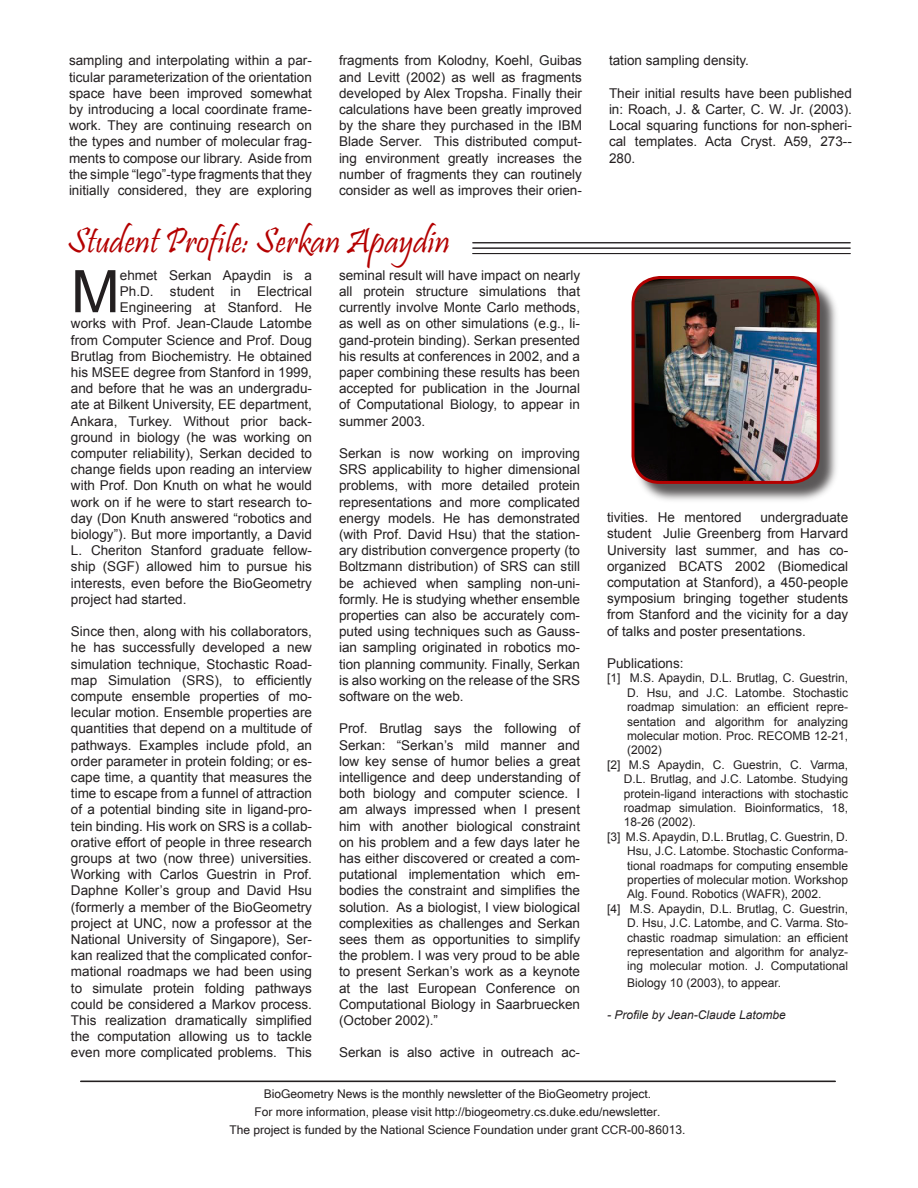
<style>
.page{position:relative;width:918px;height:1188px;background:#fff}
.page>*{position:absolute;margin:0;border:0;box-sizing:border-box;transform-origin:0 0}
.t1{font:58.8px "Arial";color:#231f20}
.t2{font:36px "Pristina";color:#b40000}
.t3{font:13.5px/16.2px "Arial";color:#231f20;text-align:justify}
.t4{font:12px "Arial";color:#231f20}
.t5{font:12px/18px "Microsoft Sans Serif";color:#231f20;text-align:center}
.t6{font:italic 12px "Arial";color:#231f20}
</style>
<div class="page">
<hr style="left:81px;top:1081px;width:754px;height:1px;background:#231f20">
<div style="left:632px;top:277px;width:208px;height:227px;background:#231f20;opacity:.75"></div>
<img style="left:631px;top:276px;width:190px;height:206px">
<hr style="left:473px;top:242px;width:378px;height:1px;background:#231f20">
<hr style="left:473px;top:248px;width:378px;height:1px;background:#231f20">
<hr style="left:473px;top:253px;width:378px;height:1px;background:#231f20">
<p class="t3" style="left:69px;top:53px;width:244px">sampling and interpolating within a par&shy;ticular parameterization of the orientation space have been improved somewhat by introducing a local coordinate frame&shy;work. They are continuing research on the types and number of molecular frag&shy;ments to compose our library. Aside from the simple “lego”-type fragments that they initially considered, they are exploring</p>
<p class="t3" style="left:339px;top:53px;width:245px">fragments from Kolodny, Koehl, Guibas and Levitt (2002) as well as fragments developed by Alex Tropsha. Finally their calculations have been greatly improved by the share they purchased in the IBM Blade Server. This distributed comput&shy;ing environment greatly increases the number of fragments they can routinely consider as well as improves their orien-</p>
<p class="t3" style="left:609px;top:53px;width:142px">tation sampling density.</p>
<p class="t3" style="left:609px;top:85px;width:244px">Their initial results have been published in: Roach, J. &amp; Carter, C. W. Jr. (2003).<br>Local squaring functions for non-spheri&shy;cal templates. Acta Cryst. A59, 273-- 280.</p>
<h2 class="t2" style="left:68px;top:221px;width:384px">Student Profile: Serkan Apaydin</h2>
<h1 class="t1" style="left:71px;top:253px;width:50px">M</h1>
<p class="t3" style="left:120px;top:267px;width:194px">ehmet Serkan Apaydin is a</p>
<p class="t3" style="left:339px;top:267px;width:243px">seminal result will have impact on nearly all protein structure simulations that currently involve Monte Carlo methods, as well as on other simulations (e.g., li&shy;gand-protein binding). Serkan presented his results at conferences in 2002, and a paper combining these results has been accepted for publication in the Journal of Computational Biology, to appear in summer 2003.</p>
<p class="t3" style="left:339px;top:445px;width:243px">Serkan is now working on improving SRS applicability to higher dimensional problems, with more detailed protein representations and more complicated energy models. He has demonstrated (with Prof. David Hsu) that the station&shy;ary distribution convergence property (to Boltzmann distribution) of SRS can still be achieved when sampling non-uni&shy;formly. He is studying whether ensemble properties can also be accurately com&shy;puted using techniques such as Gauss&shy;ian sampling originated in robotics mo&shy;tion planning community. Finally, Serkan is also working on the release of the SRS software on the web.</p>
<p class="t3" style="left:339px;top:721px;width:243px">Prof. Brutlag says the following of Serkan: “Serkan’s mild manner and low key sense of humor belies a great intelligence and deep understanding of both biology and computer science. I am always impressed when I present him with another biological constraint on his problem and a few days later he has either discovered or created a com&shy;putational implementation which em&shy;bodies the constraint and simplifies the solution. As a biologist, I view biological complexities as challenges and Serkan sees them as opportunities to simplify the problem. I was very proud to be able to present Serkan’s work as a keynote at the last European Conference on Computational Biology in Saarbruecken (October 2002).”</p>
<p class="t3" style="left:339px;top:1045px;width:243px">Serkan is also active in outreach ac-</p>
<p class="t3" style="left:120px;top:283px;width:194px">Ph.D. student in Electrical</p>
<p class="t3" style="left:120px;top:300px;width:194px">Engineering at Stanford. He</p>
<p class="t3" style="left:71px;top:316px;width:243px">works with Prof. Jean-Claude Latombe</p>
<p class="t3" style="left:71px;top:332px;width:243px">from Computer Science and Prof. Doug</p>
<p class="t3" style="left:71px;top:348px;width:243px">Brutlag from Biochemistry. He obtained</p>
<p class="t3" style="left:71px;top:364px;width:243px">his MSEE degree from Stanford in 1999,</p>
<p class="t3" style="left:71px;top:381px;width:243px">and before that he was an undergradu-</p>
<p class="t3" style="left:71px;top:397px;width:243px">ate at Bilkent University, EE department,</p>
<p class="t3" style="left:71px;top:413px;width:243px">Ankara, Turkey. Without prior back-</p>
<p class="t3" style="left:71px;top:429px;width:243px">ground in biology (he was working on</p>
<p class="t3" style="left:71px;top:445px;width:243px">computer reliability), Serkan decided to</p>
<p class="t3" style="left:71px;top:462px;width:243px">change fields upon reading an interview</p>
<p class="t3" style="left:71px;top:478px;width:243px">with Prof. Don Knuth on what he would</p>
<p class="t3" style="left:71px;top:494px;width:243px">work on if he were to start research to-</p>
<p class="t3" style="left:71px;top:510px;width:243px">day (Don Knuth answered “robotics and</p>
<p class="t3" style="left:71px;top:526px;width:243px">biology”). But more importantly, a David</p>
<p class="t3" style="left:71px;top:543px;width:243px">L. Cheriton Stanford graduate fellow-</p>
<p class="t3" style="left:71px;top:559px;width:243px">ship (SGF) allowed him to pursue his</p>
<p class="t3" style="left:71px;top:575px;width:243px">interests, even before the BioGeometry</p>
<p class="t3" style="left:71px;top:591px;width:117px">project had started.</p>
<p class="t3" style="left:71px;top:624px;width:243px">Since then, along with his collaborators, he has successfully developed a new simulation technique, Stochastic Road&shy;map Simulation (SRS), to efficiently compute ensemble properties of mo&shy;lecular motion. Ensemble properties are quantities that depend on a multitude of pathways. Examples include pfold, an order parameter in protein folding; or es&shy;cape time, a quantity that measures the time to escape from a funnel of attraction of a potential binding site in ligand-pro&shy;tein binding. His work on SRS is a collab&shy;orative effort of people in three research groups at two (now three) universities.<br>Working with Carlos Guestrin in Prof.<br>Daphne Koller’s group and David Hsu (formerly a member of the BioGeometry project at UNC, now a professor at the National University of Singapore), Ser&shy;kan realized that the complicated confor&shy;mational roadmaps we had been using to simulate protein folding pathways could be considered a Markov process.<br>This realization dramatically simplified the computation allowing us to tackle even more complicated problems. This</p>
<p class="t3" style="left:607px;top:509px;width:243px;text-indent:153px">undergraduate student Julie Greenberg from Harvard University last summer, and has co&shy;organized BCATS 2002 (Biomedical computation at Stanford), a 450-people symposium bringing together students from Stanford and the vicinity for a day of talks and poster presentations.</p>
<p class="t3" style="left:607px;top:655px;width:78px">Publications:</p>
<p class="t4" style="left:607px;top:670px;width:243px">[1] M.S. Apaydin, D.L. Brutlag, C. Guestrin,</p>
<p class="t4" style="left:627px;top:685px;width:223px">D. Hsu, and J.C. Latombe. Stochastic</p>
<p class="t4" style="left:627px;top:699px;width:223px">roadmap simulation: an efficient repre-</p>
<p class="t4" style="left:627px;top:713px;width:223px">sentation and algorithm for analyzing</p>
<p class="t4" style="left:627px;top:728px;width:223px">molecular motion. Proc. RECOMB 12-21,</p>
<p class="t4" style="left:627px;top:742px;width:36px">(2002)</p>
<p class="t4" style="left:607px;top:757px;width:243px">[2] M.S Apaydin, C. Guestrin, C. Varma,</p>
<p class="t4" style="left:624px;top:771px;width:226px">D.L. Brutlag, and J.C. Latombe. Studying</p>
<p class="t4" style="left:624px;top:785px;width:226px">protein-ligand interactions with stochastic</p>
<p class="t4" style="left:624px;top:800px;width:226px">roadmap simulation. Bioinformatics, 18,</p>
<p class="t4" style="left:624px;top:814px;width:74px">18-26 (2002).</p>
<p class="t4" style="left:607px;top:829px;width:243px">[3] M.S. Apaydin, D.L. Brutlag, C. Guestrin, D.</p>
<p class="t4" style="left:627px;top:843px;width:223px">Hsu, J.C. Latombe. Stochastic Conforma-</p>
<p class="t4" style="left:627px;top:857px;width:223px">tional roadmaps for computing ensemble</p>
<p class="t4" style="left:627px;top:872px;width:223px">properties of molecular motion. Workshop</p>
<p class="t4" style="left:627px;top:886px;width:196px">Alg. Found. Robotics (WAFR), 2002.</p>
<p class="t4" style="left:607px;top:901px;width:243px">[4] M.S. Apaydin, D.L. Brutlag, C. Guestrin,</p>
<p class="t4" style="left:627px;top:915px;width:223px">D. Hsu, J.C. Latombe, and C. Varma. Sto-</p>
<p class="t4" style="left:627px;top:929px;width:223px">chastic roadmap simulation: an efficient</p>
<p class="t4" style="left:627px;top:944px;width:223px">representation and algorithm for analyz-</p>
<p class="t4" style="left:627px;top:958px;width:223px">ing molecular motion. J. Computational</p>
<p class="t4" style="left:627px;top:974px;width:156px">Biology 10 (2003), to appear.</p>
<p class="t6" style="left:607px;top:1007px;width:180px">- Profile by Jean-Claude Latombe</p>
<p class="t3" style="left:607px;top:509px;width:136px">tivities. He mentored</p>
<p class="t5" style="left:230px;top:1085px;width:457px">BioGeometry News is the monthly newsletter of the BioGeometry project.<br>For more information, please visit http://biogeometry.cs.duke.edu/newsletter.<br>The project is funded by the National Science Foundation under grant CCR-00-86013.</p>
</div>
